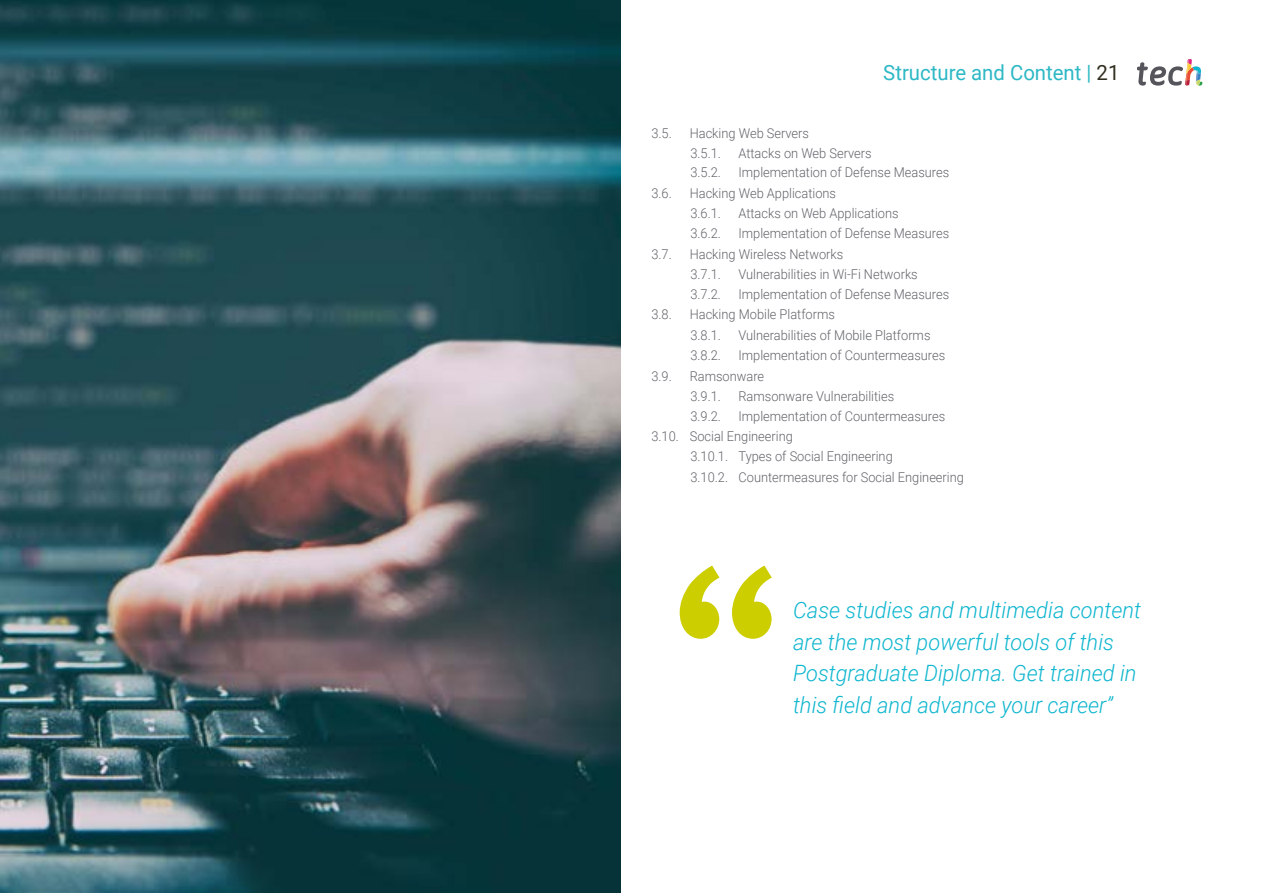
<style>
.page{position:relative;width:1263px;height:893px;background:#fff}
.page>*{position:absolute;margin:0;border:0;box-sizing:border-box;transform-origin:0 0}
.t1{font:italic 300 22.5px/31.5px "Roboto";color:#0fb6cf}
.t2{font:21px "Roboto";color:#2db8c5}
.t3{font:300 13.5px/20px "Roboto";color:#61646a;scale:.95 1}
.s1{color:#312e20}
</style>
<div class="page">
<svg style="left:680px;top:566px;width:92px;height:73px"></svg>
<img style="left:0;top:0;width:621px;height:893px">
<svg style="left:1137px;top:59px;width:65px;height:27px"></svg>
<h2 class="t2" style="left:883px;top:57px;width:238px">Structure and Content | <span class="s1">21</span></h2>
<p class="t3" style="left:651px;top:122px;width:23px">3.5.</p>
<p class="t3" style="left:690px;top:122px;width:127px">Hacking Web Servers<br>3.5.1.</p>
<p class="t3" style="left:738px;top:142px;width:142px">Attacks on Web Servers</p>
<p class="t3" style="left:690px;top:162px;width:34px">3.5.2.</p>
<p class="t3" style="left:738px;top:162px;width:223px">Implementation of Defense Measures</p>
<p class="t3" style="left:651px;top:183px;width:23px">3.6.</p>
<p class="t3" style="left:690px;top:183px;width:155px">Hacking Web Applications<br>3.6.1.</p>
<p class="t3" style="left:738px;top:203px;width:170px">Attacks on Web Applications</p>
<p class="t3" style="left:690px;top:223px;width:34px">3.6.2.</p>
<p class="t3" style="left:738px;top:223px;width:223px">Implementation of Defense Measures</p>
<p class="t3" style="left:651px;top:244px;width:23px">3.7.</p>
<p class="t3" style="left:690px;top:244px;width:163px">Hacking Wireless Networks<br>3.7.1.</p>
<p class="t3" style="left:738px;top:263px;width:190px">Vulnerabilities in Wi-Fi Networks</p>
<p class="t3" style="left:690px;top:283px;width:34px">3.7.2.</p>
<p class="t3" style="left:738px;top:283px;width:223px">Implementation of Defense Measures</p>
<p class="t3" style="left:651px;top:304px;width:23px">3.8.</p>
<p class="t3" style="left:690px;top:304px;width:154px;line-height:20.7px">Hacking Mobile Platforms<br>3.8.1.</p>
<p class="t3" style="left:738px;top:325px;width:204px">Vulnerabilities of Mobile Platforms</p>
<p class="t3" style="left:690px;top:345px;width:34px">3.8.2.</p>
<p class="t3" style="left:738px;top:345px;width:219px">Implementation of Countermeasures</p>
<p class="t3" style="left:651px;top:365px;width:23px">3.9.</p>
<p class="t3" style="left:690px;top:365px;width:80px">Ramsonware<br>3.9.1.</p>
<p class="t3" style="left:738px;top:385px;width:165px">Ramsonware Vulnerabilities</p>
<p class="t3" style="left:690px;top:405px;width:34px">3.9.2.</p>
<p class="t3" style="left:738px;top:405px;width:219px">Implementation of Countermeasures</p>
<p class="t3" style="left:651px;top:426px;width:150px">3.10. Social Engineering</p>
<p class="t3" style="left:690px;top:446px;width:214px">3.10.1. Types of Social Engineering</p>
<p class="t3" style="left:690px;top:467px;width:289px">3.10.2. Countermeasures for Social Engineering</p>
<h1 class="t1" style="left:793px;top:594px;width:349px">Case studies and multimedia content are the most powerful tools of this Postgraduate Diploma. Get trained in this field and advance your career”</h1>
</div>
